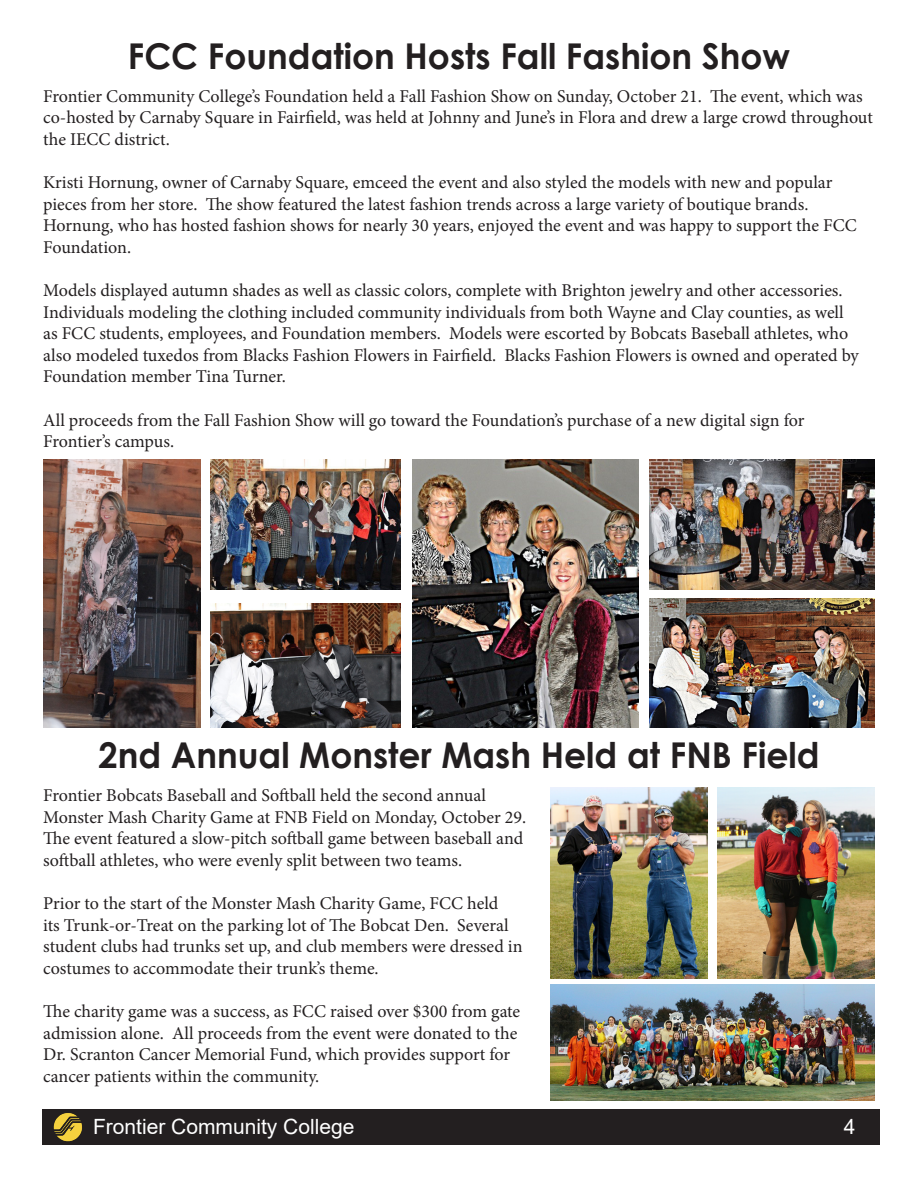
<style>
.page{position:relative;width:918px;height:1188px;background:#fff}
.page>*{position:absolute;margin:0;border:0;box-sizing:border-box;transform-origin:0 0}
.t1{font:700 35.55px "Century Gothic";color:#231f20}
.t2{font:21px "Arial";color:#fff}
.t3{font:18px/21.6px "Minion Pro";letter-spacing:-.005em;color:#231f20}
</style>
<div class="page">
<img style="left:551px;top:788px;width:157px;height:190px">
<img style="left:551px;top:984px;width:324px;height:117px">
<img style="left:718px;top:788px;width:157px;height:190px">
<img style="left:43px;top:459px;width:157px;height:269px">
<img style="left:413px;top:459px;width:225px;height:269px">
<img style="left:649px;top:459px;width:226px;height:130px">
<img style="left:211px;top:459px;width:190px;height:130px">
<img style="left:211px;top:604px;width:190px;height:124px">
<img style="left:649px;top:598px;width:226px;height:130px">
<div style="left:42px;top:1109px;width:837px;height:36px;background:#231f20"></div>
<img style="left:54px;top:1113px;width:28px;height:28px">
<p class="t1" style="left:128px;top:29px;width:664px">FCC Foundation Hosts Fall Fashion Show</p>
<p class="t3" style="left:43px;top:85px;width:831px">Frontier Community College’s Foundation held a Fall Fashion Show on Sunday, October 21. The event, which was co-hosted by Carnaby Square in Fairfield, was held at Johnny and June’s in Flora and drew a large crowd throughout the IECC district.</p>
<p class="t3" style="left:43px;top:172px;width:815px">Kristi Hornung, owner of Carnaby Square, emceed the event and also styled the models with new and popular pieces from her store. The show featured the latest fashion trends across a large variety of boutique brands.<br>Hornung, who has hosted fashion shows for nearly 30 years, enjoyed the event and was happy to support the FCC Foundation.</p>
<p class="t3" style="left:43px;top:280px;width:817px">Models displayed autumn shades as well as classic colors, complete with Brighton jewelry and other accessories.<br>Individuals modeling the clothing included community individuals from both Wayne and Clay counties, as well as FCC students, employees, and Foundation members. Models were escorted by Bobcats Baseball athletes, who also modeled tuxedos from Blacks Fashion Flowers in Fairfield. Blacks Fashion Flowers is owned and operated by Foundation member Tina Turner.</p>
<p class="t3" style="left:43px;top:409px;width:763px">All proceeds from the Fall Fashion Show will go toward the Foundation’s purchase of a new digital sign for<br>Frontier’s campus.</p>
<p class="t1" style="left:99px;top:729px;width:723px">2nd Annual Monster Mash Held at FNB Field</p>
<p class="t3" style="left:43px;top:785px;width:485px">Frontier Bobcats Baseball and Softball held the second annual Monster Mash Charity Game at FNB Field on Monday, October 29.<br>The event featured a slow-pitch softball game between baseball and softball athletes, who were evenly split between two teams.</p>
<p class="t3" style="left:43px;top:893px;width:481px">Prior to the start of the Monster Mash Charity Game, FCC held<br>its Trunk-or-Treat on the parking lot of The Bobcat Den. Several student clubs had trunks set up, and club members were dressed in costumes to accommodate their trunk’s theme.</p>
<p class="t3" style="left:43px;top:1001px;width:479px">The charity game was a success, as FCC raised over $300 from gate admission alone. All proceeds from the event were donated to the Dr. Scranton Cancer Memorial Fund, which provides support for cancer patients within the community.</p>
<p class="t2" style="left:93px;top:1112px;width:263px">Frontier Community College</p>
<p class="t2" style="left:844px;top:1112px;width:13px">4</p>
</div>
